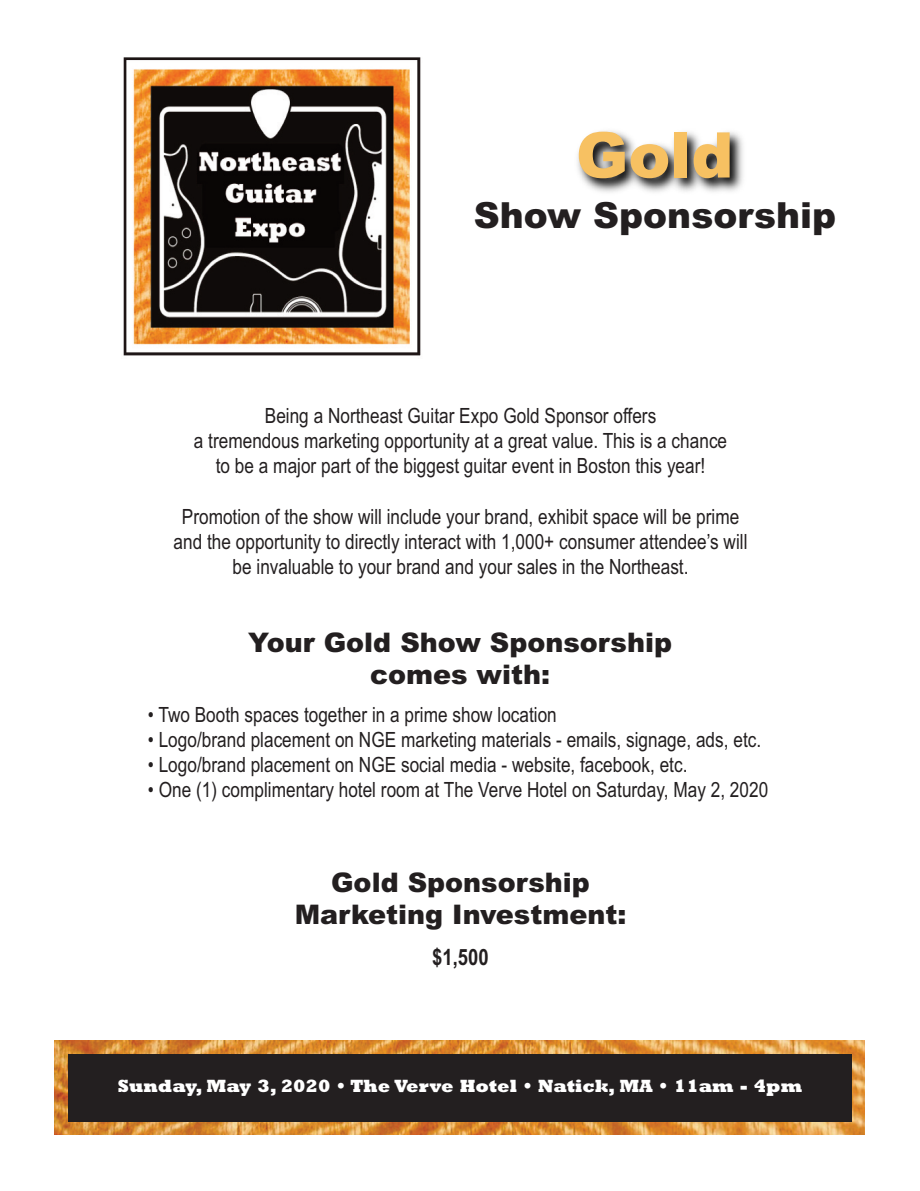
<style>
.page{position:relative;width:920px;height:1191px;background:#fff}
.page>*{position:absolute;margin:0;border:0;box-sizing:border-box;transform-origin:0 0}
.t1{font:900 63px "Arial";color:#f7c162}
.t2{font:900 36px "Arial";color:#231f20}
.t3{font:900 27px/32.4px "Arial";color:#231f20;text-align:center}
.t4{font:700 22.5px "Arial Narrow";color:#231f20}
.t5{font:21px/25.2px "Arial Narrow";color:#231f20;text-align:center}
.t6{font:800 18px "Rockwell Std";color:#fff}
</style>
<div class="page">
<img style="left:577px;top:131px;width:166px;height:62px">
<img style="left:54px;top:1040px;width:810px;height:95px">
<img style="left:123px;top:57px;width:298px;height:299px">
<div style="left:68px;top:1054px;width:783px;height:68px;background:#231f20"></div>
<h1 class="t1" style="left:576px;top:109px;width:159px">Gold</h1>
<h2 class="t2" style="left:474px;top:189px;width:364px">Show Sponsorship</h2>
<p class="t5" style="left:194px;top:402px;width:534px">Being a Northeast Guitar Expo Gold Sponsor offers<br>a tremendous marketing opportunity at a great value. This is a chance to be a major part of the biggest guitar event in Boston this year!</p>
<p class="t5" style="left:174px;top:503px;width:575px">Promotion of the show will include your brand, exhibit space will be prime and the opportunity to directly interact with 1,000+ consumer attendee’s will be invaluable to your brand and your sales in the Northeast.</p>
<p class="t3" style="left:248px;top:625px;width:425px">Your Gold Show Sponsorship comes with:</p>
<p class="t5" style="left:148px;top:701px;width:410px">• Two Booth spaces together in a prime show location</p>
<p class="t5" style="left:148px;top:726px;width:614px">• Logo/brand placement on NGE marketing materials - emails, signage, ads, etc.</p>
<p class="t5" style="left:148px;top:751px;width:541px">• Logo/brand placement on NGE social media - website, facebook, etc.</p>
<p class="t5" style="left:148px;top:777px;width:622px">• One (1) complimentary hotel room at The Verve Hotel on Saturday, May 2, 2020</p>
<p class="t3" style="left:295px;top:865px;width:333px">Gold Sponsorship<br>Marketing Investment:</p>
<p class="t4" style="left:432px;top:940px;width:58px">$1,500</p>
<p class="t6" style="left:118px;top:1074px;width:685px">Sunday, May 3, 2020 • The Verve Hotel • Natick, MA • 11am - 4pm</p>
</div>
